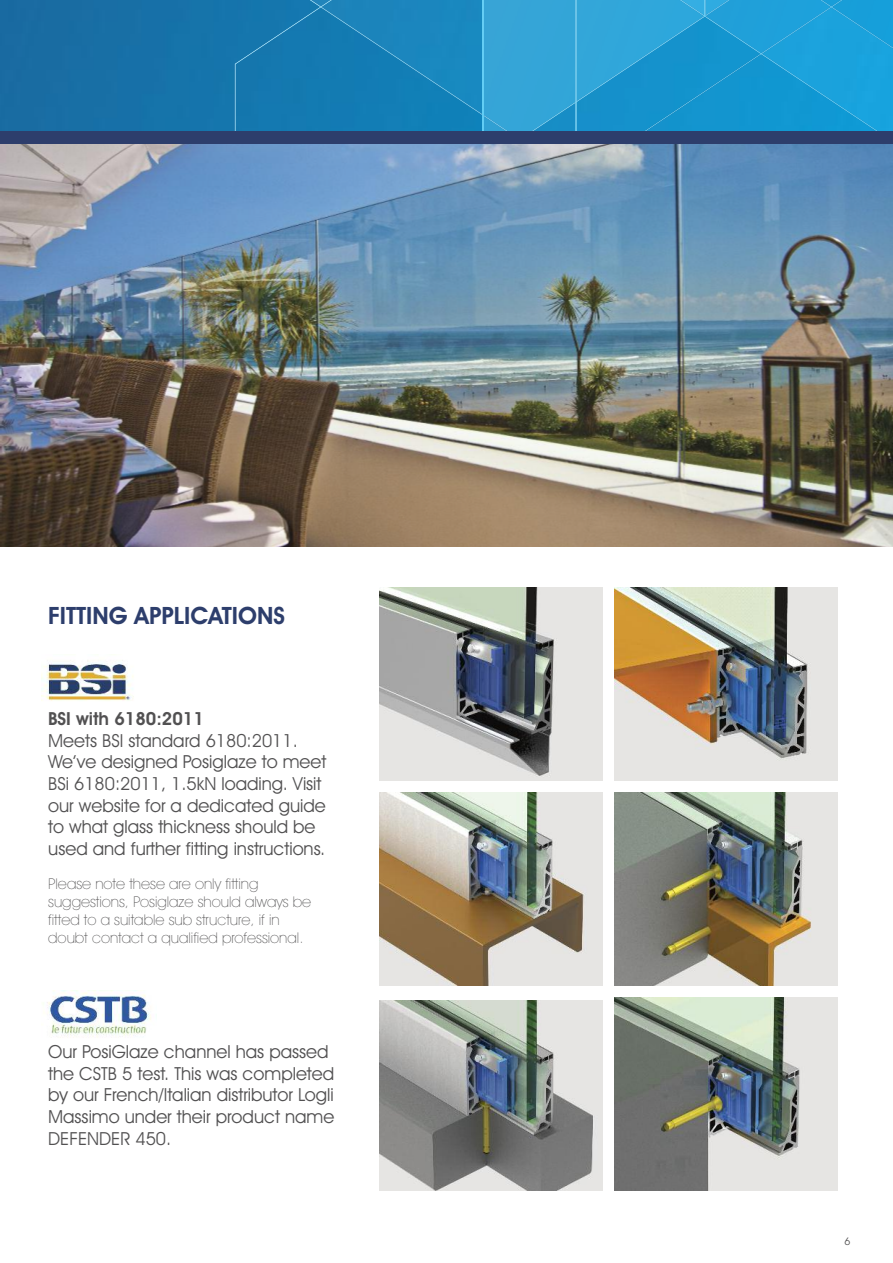
<style>
.page{position:relative;width:893px;height:1263px;background:#fff}
.page>*{position:absolute;margin:0;border:0;box-sizing:border-box;transform-origin:0 0}
.t1{font:600 24px "Avant Garde IT Cby BT";color:#2d3e6c}
.t2{font:18.15px/21.8px "Avant Garde IT Cby BT";color:#525152}
.t3{font:600 18.15px "Avant Garde IT Cby BT";color:#525152}
.t4{font:200 14.85px/17.9px "Avant Garde IT Cby BT";color:#525152}
.t5{font:10.5px "Avant Garde IT Cby BT";color:#525152}
</style>
<div class="page">
<div style="left:0;top:0;width:235px;height:132px;background:#186fa6"></div>
<img style="left:335px;top:7px;width:16px;height:108px">
<div style="left:235px;top:0;width:100px;height:132px;background:#1478b0"></div>
<svg style="left:351px;top:0;width:542px;height:132px;background:#1c94cc"></svg>
<img style="left:483px;top:115px;width:26px;height:17px">
<img style="left:531px;top:0;width:174px;height:132px">
<img style="left:47px;top:990px;width:104px;height:48px">
<img style="left:0;top:144px;width:893px;height:403px">
<img style="left:379px;top:587px;width:223px;height:193px">
<img style="left:615px;top:587px;width:223px;height:193px">
<img style="left:379px;top:792px;width:223px;height:193px">
<img style="left:615px;top:792px;width:223px;height:193px">
<img style="left:379px;top:1000px;width:223px;height:191px">
<img style="left:615px;top:998px;width:223px;height:193px">
<div style="left:0;top:132px;width:893px;height:12px;background:#2d3e6c"></div>
<img style="left:42px;top:660px;width:92px;height:41px">
<h1 class="t1" style="left:48px;top:607px;width:238px">FITTING APPLICATIONS</h1>
<p class="t3" style="left:48px;top:712px;width:157px">BSI with 6180:2011</p>
<p class="t2" style="left:48px;top:731px;width:280px">Meets BSI standard 6180:2011.<br>We’ve designed Posiglaze to meet BSi 6180:2011, 1.5kN loading. Visit our website for a dedicated guide to what glass thickness should be used and further fitting instructions.</p>
<p class="t4" style="left:48px;top:876px;width:265px">Please note these are only fitting suggestions, Posiglaze should always be fitted to a suitable sub structure, if in doubt contact a qualified professional.</p>
<p class="t2" style="left:48px;top:1042px;width:288px">Our PosiGlaze channel has passed the CSTB 5 test. This was completed by our French/Italian distributor Logli<br>Massimo under their product name<br>DEFENDER 450.</p>
<p class="t5" style="left:844px;top:1237px;width:7px">6</p>
</div>
